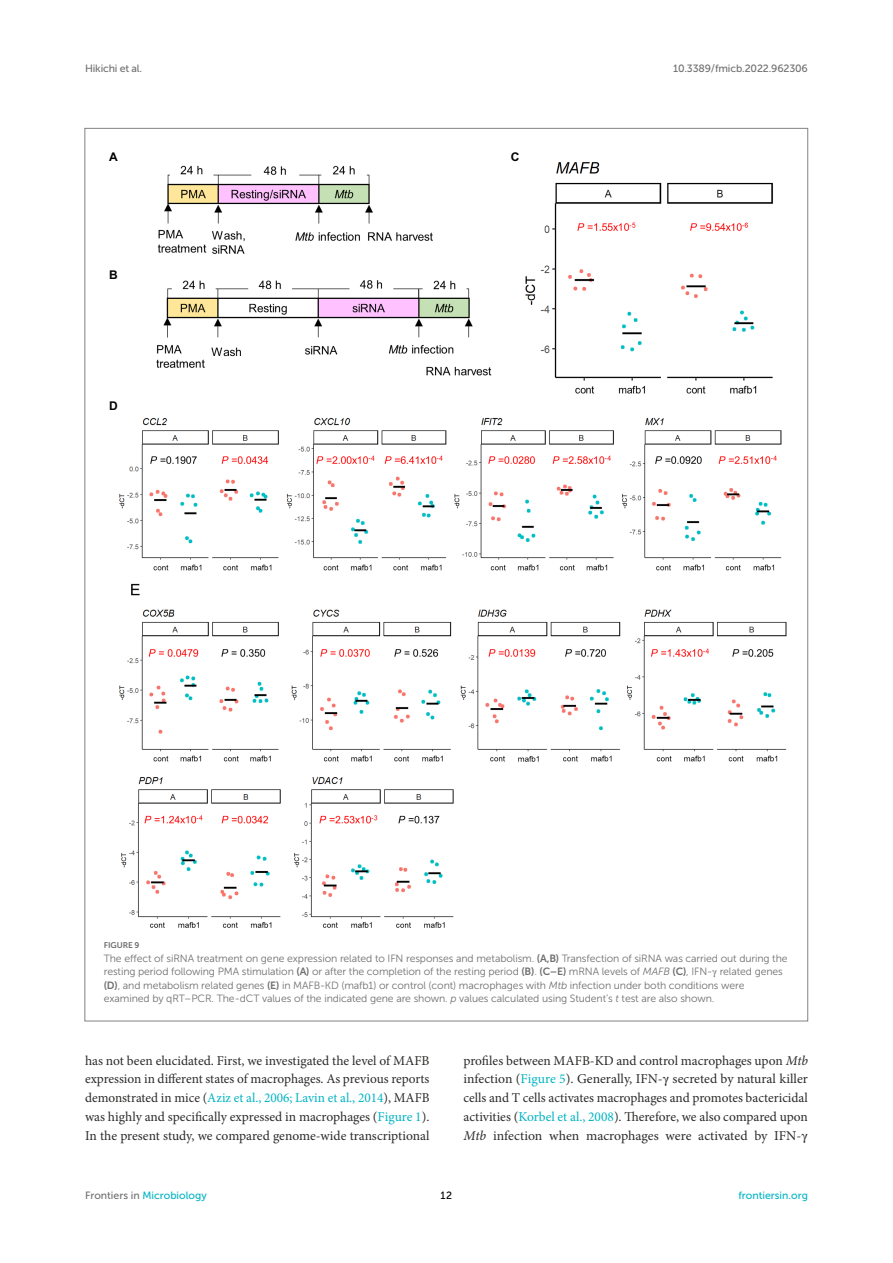
<style>
.page{position:relative;width:893px;height:1263px;background:#fff}
.page>*{position:absolute;margin:0;border:0;box-sizing:border-box;transform-origin:0 0}
.TEXT_FLUSH{font:13.5px/18.8px "Minion Pro";color:#2b2b2a;text-align:justify}
.t1{font:700 12px "Arial";color:#000}
.FIG_LEG{font:10.5px/13.5px "Museo Sans 300";letter-spacing:-.01em;color:#706f70}
.t2{font:10.5px "Museo Sans 500";color:#00b4c4}
.t3{font:10.5px "Museo Sans 500";letter-spacing:-.015em;color:#706f70}
.t4{font:10.5px "Museo Sans 500";color:#000}
.FIG_HD{font:8.25px "Museo Sans 700";letter-spacing:-.01em;color:#706f70}
.s1{font-family:"Museo Sans 700"}
.s2{font-style:italic}
.s3{font-family:"STIX General"}
.s4{color:#00b4c4}
.s5{color:#706f70}
</style>
<div class="page">
<img style="left:119px;top:162px;width:668px;height:766px">
<p class="t3" style="left:85px;top:63px;width:59px">Hikichi et al.</p>
<p class="t3" style="left:673px;top:63px;width:136px">10.3389/fmicb.2022.962306</p>
<p class="t1" style="left:109px;top:148px;width:10px">A</p>
<p class="t1" style="left:511px;top:148px;width:10px">C</p>
<p class="t1" style="left:109px;top:266px;width:10px">B</p>
<p class="t1" style="left:109px;top:397px;width:10px">D</p>
<p class="FIG_HD" style="left:104px;top:941px;width:37px">FIGURE 9</p>
<p class="FIG_LEG" style="left:104px;top:951px;width:685px">The effect of siRNA treatment on gene expression related to IFN responses and metabolism. <span class="s1">(A,B)</span> Transfection of siRNA was carried out during the resting period following PMA stimulation <span class="s1">(A)</span> or after the completion of the resting period <span class="s1">(B)</span>. <span class="s1">(C–E)</span> mRNA levels of <span class="s2">MAFB</span> <span class="s1">(C)</span>, IFN-<span class="s3">γ</span> related genes <span class="s1">(D)</span>, and metabolism related genes <span class="s1">(E)</span> in MAFB-KD (mafb1) or control (cont) macrophages with <span class="s2">Mtb</span> infection under both conditions were examined by qRT–PCR. The-dCT values of the indicated gene are shown. <span class="s2">p</span> values calculated using Student’s <span class="s2">t</span> test are also shown.</p>
<p class="TEXT_FLUSH" style="left:85px;top:1051px;width:346px">has not been elucidated. First, we investigated the level of MAFB expression in different states of macrophages. As previous reports demonstrated in mice (<span class="s4">Aziz et al., 2006; Lavin et al., 2014</span>), MAFB was highly and specifically expressed in macrophages (<span class="s4">Figure 1</span>).<br>In the present study, we compared genome-wide transcriptional</p>
<p class="TEXT_FLUSH" style="left:463px;top:1051px;width:346px">profiles between MAFB-KD and control macrophages upon <span class="s2">Mtb </span>infection (<span class="s4">Figure 5</span>). Generally, IFN-<span class="s3">γ</span> secreted by natural killer cells and T cells activates macrophages and promotes bactericidal activities (<span class="s4">Korbel et al., 2008</span>). Therefore, we also compared upon <span class="s2">Mtb</span> infection when macrophages were activated by IFN-<span class="s3">γ</span></p>
<p class="t2" style="left:85px;top:1190px;width:123px"><span class="s5">Frontiers in</span> Microbiology</p>
<p class="t4" style="left:441px;top:1190px;width:13px">12</p>
<p class="t2" style="left:738px;top:1190px;width:71px">frontiersin.org</p>
</div>
